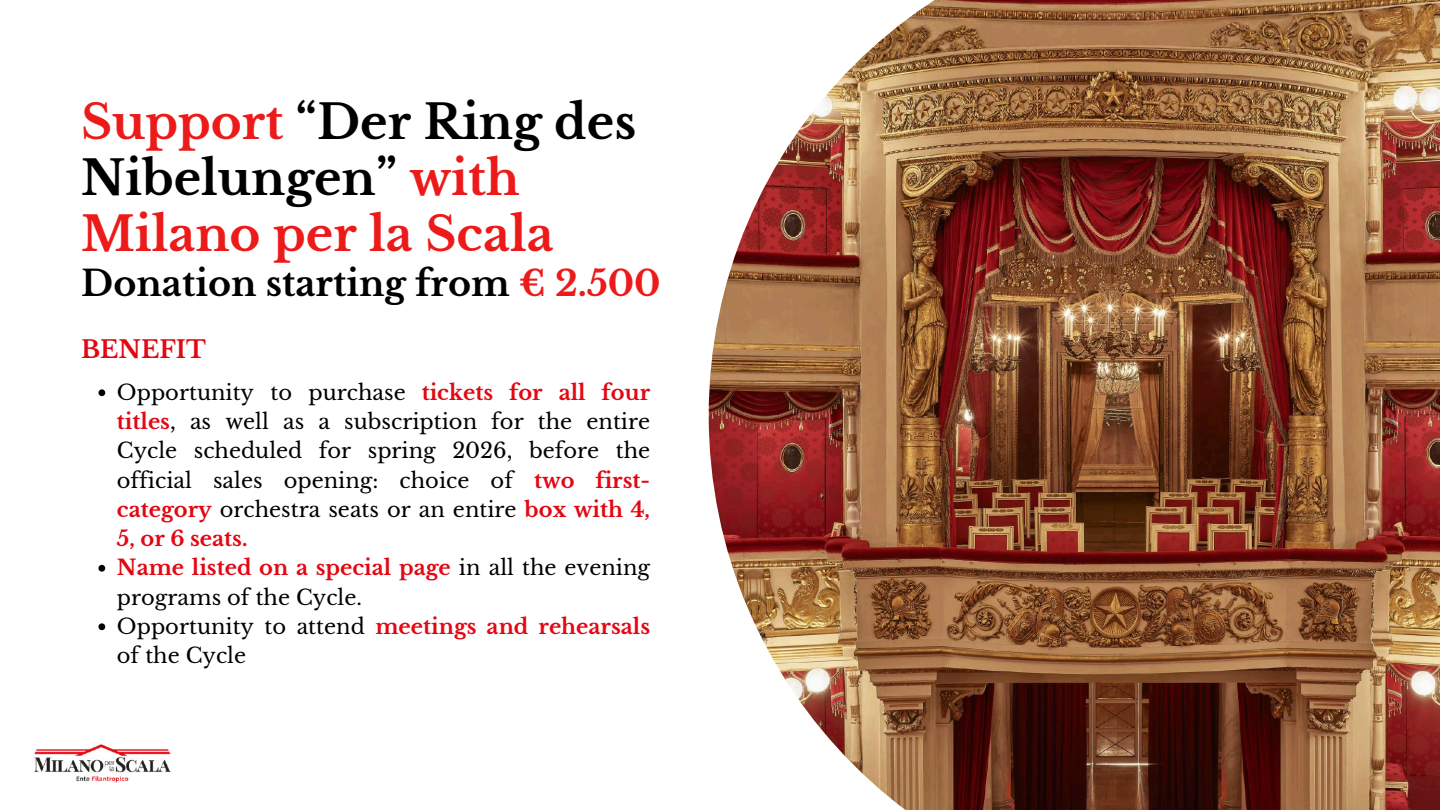
<style>
.page{position:relative;width:1440px;height:810px;background:#fff}
.page>*{position:absolute;margin:0;border:0;box-sizing:border-box;transform-origin:0 0}
.t1{font:700 47px/56.2px "Libre Baskerville";color:#ed1a1a}
.t2{font:700 35px "Libre Baskerville";color:#000}
.t3{font:700 24px "Libre Baskerville";color:#e30713}
.t4{font:21px/29.2px "Libre Baskerville";color:#000}
.s1{color:#000}
.s2{color:#ed1a1a}
.s3{font-weight:700;color:#e30713}
</style>
<div class="page">
<img style="left:709px;top:0;width:731px;height:810px">
<img style="left:34px;top:744px;width:137px;height:39px">
<svg style="left:98px;top:389px;width:7px;height:7px"></svg>
<svg style="left:98px;top:565px;width:7px;height:7px"></svg>
<svg style="left:98px;top:623px;width:7px;height:7px"></svg>
<h1 class="t1" style="left:81px;top:94px;width:557px">Support <span class="s1">“Der Ring des<br>Nibelungen”</span> with<br>Milano per la Scala</h1>
<h2 class="t2" style="left:81px;top:262px;width:581px">Donation starting from <span class="s2">€ 2.500</span></h2>
<p class="t3" style="left:81px;top:335px;width:127px">BENEFIT</p>
<p class="t4" style="left:117px;top:378px;width:535px">Opportunity to purchase <span class="s3">tickets for all four titles</span>, as well as a subscription for the entire Cycle scheduled for spring 2026, before the official sales opening: choice of <span class="s3">two first&shy;category</span> orchestra seats or an entire <span class="s3">box with 4, 5, or 6 seats.<br>Name listed on a special page</span> in all the evening programs of the Cycle.<br>Opportunity to attend <span class="s3">meetings and rehearsals </span>of the Cycle</p>
</div>
